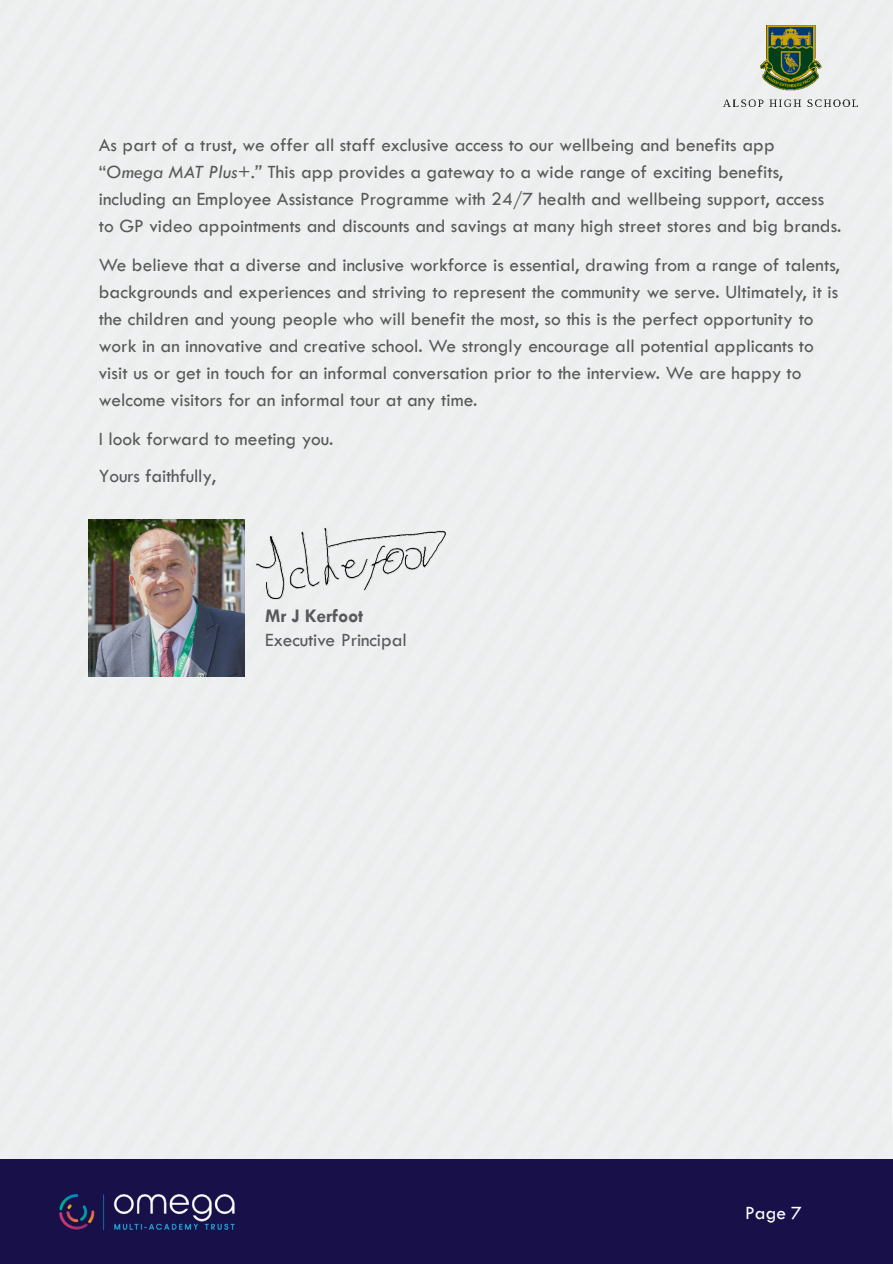
<style>
.page{position:relative;width:893px;height:1264px;background:#fff}
.page>*{position:absolute;margin:0;border:0;box-sizing:border-box;transform-origin:0 0}
.t1{font:19.5px/26.8px "Tw Cen";color:#595959}
.t2{font:19.5px "Tw Cen";letter-spacing:-.01em;color:#58595b}
.t3{font:700 19.5px "Tw Cen";letter-spacing:-.005em;color:#58595b}
.t4{font:19.5px "Tw Cen";color:#fff}
.s1{font-style:italic}
</style>
<div class="page">
<div style="left:0;top:1px;width:892px;height:1157px;background:#eeeff0"></div>
<div style="left:0;top:1158px;width:892px;height:105px;background:#171049"></div>
<img style="left:59px;top:1194px;width:176px;height:37px">
<img style="left:723px;top:25px;width:134px;height:82px">
<img style="left:244px;top:519px;width:206px;height:87px">
<img style="left:88px;top:519px;width:156px;height:157px">
<p class="t1" style="left:99px;top:131px;width:744px">As part of a trust, we offer all staff exclusive access to our wellbeing and benefits app “<span class="s1">Omega MAT Plus+.”</span> This app provides a gateway to a wide range of exciting benefits, including an Employee Assistance Programme with 24/7 health and wellbeing support, access to GP video appointments and discounts and savings at many high street stores and big brands.</p>
<p class="t1" style="left:99px;top:251px;width:742px">We believe that a diverse and inclusive workforce is essential, drawing from a range of talents, backgrounds and experiences and striving to represent the community we serve. Ultimately, it is the children and young people who will benefit the most, so this is the perfect opportunity to work in an innovative and creative school. We strongly encourage all potential applicants to visit us or get in touch for an informal conversation prior to the interview. We are happy to welcome visitors for an informal tour at any time.</p>
<p class="t1" style="left:99px;top:425px;width:236px">I look forward to meeting you.</p>
<p class="t2" style="left:99px;top:464px;width:119px">Yours faithfully,</p>
<p class="t3" style="left:265px;top:604px;width:100px">Mr J Kerfoot</p>
<p class="t2" style="left:265px;top:627px;width:143px">Executive Principal</p>
<p class="t4" style="left:745px;top:1200px;width:58px">Page 7</p>
</div>
